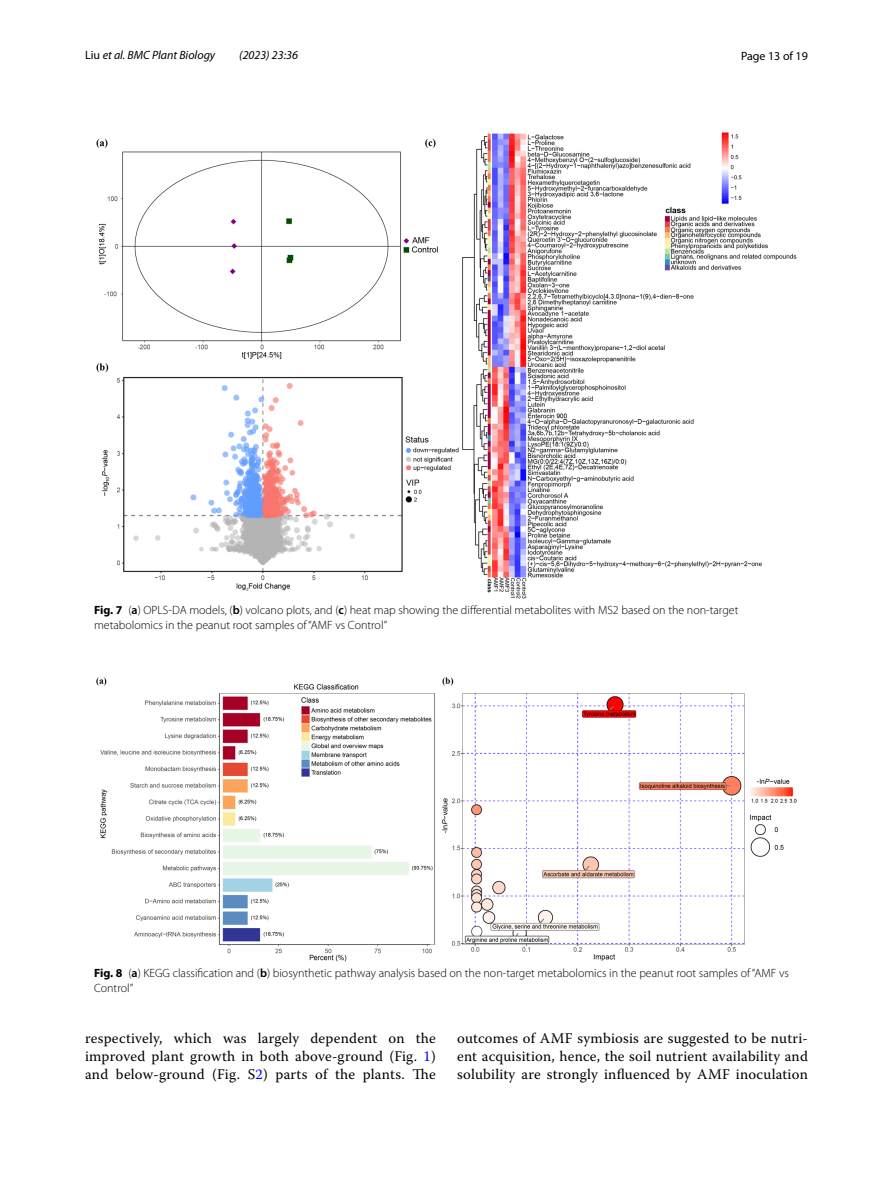
<style>
.page{position:relative;width:893px;height:1187px;background:#fff}
.page>*{position:absolute;margin:0;border:0;box-sizing:border-box;transform-origin:0 0}
.t1{font:14.7px/18px "Warnock Pro";letter-spacing:.015em;color:#000;text-align:justify}
.t2{font:300 12px/15px "Myriad Pro";color:#000}
.t3{font:italic 12px "Myriad Pro";color:#000}
.t4{font:12px "Myriad Pro";color:#000}
.s1{font-style:normal}
.s2{font-weight:700}
.s3{font-weight:600}
.s4{color:#00f}
</style>
<div class="page">
<img style="left:96px;top:133px;width:701px;height:465px">
<img style="left:96px;top:677px;width:701px;height:284px">
<p class="t3" style="left:85px;top:48px;width:132px"><span class="s1">Liu</span> et al. BMC Plant Biology</p>
<p class="t3" style="left:239px;top:48px;width:60px">(2023) 23:36</p>
<p class="t4" style="left:741px;top:48px;width:68px">Page 13 of 19</p>
<p class="t2" style="left:94px;top:602px;width:646px"><span class="s2">Fig. 7</span> (<span class="s3">a</span>) OPLS-DA models, (<span class="s3">b</span>) volcano plots, and (<span class="s3">c</span>) heat map showing the differential metabolites with MS2 based on the non-target metabolomics in the peanut root samples of “AMF vs Control”</p>
<p class="t2" style="left:94px;top:965px;width:696px"><span class="s2">Fig. 8</span> (<span class="s3">a</span>) KEGG classification and (<span class="s3">b</span>) biosynthetic pathway analysis based on the non-target metabolomics in the peanut root samples of “AMF vs<br>Control”</p>
<p class="t1" style="left:85px;top:1029px;width:352px">respectively, which was largely dependent on the improved plant growth in both above-ground (Fig. <span class="s4">1</span>) and below-ground (Fig. S<span class="s4">2</span>) parts of the plants. The</p>
<p class="t1" style="left:457px;top:1029px;width:352px">outcomes of AMF symbiosis are suggested to be nutri&shy;ent acquisition, hence, the soil nutrient availability and solubility are strongly influenced by AMF inoculation</p>
</div>
